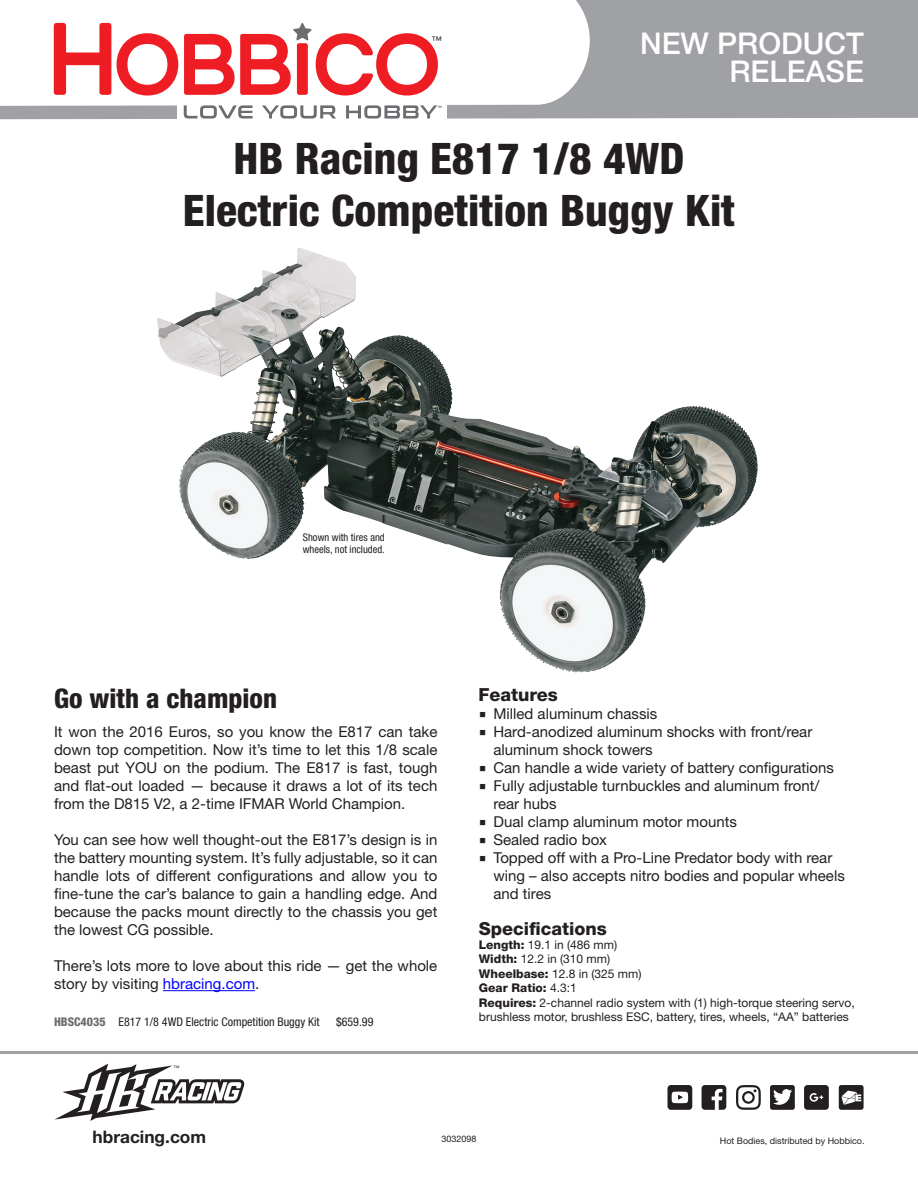
<style>
.page{position:relative;width:918px;height:1188px;background:#fff}
.page>*{position:absolute;margin:0;border:0;box-sizing:border-box;transform-origin:0 0}
.t1{font:800 condensed 43.5px/52.2px "Helvetica Neue LT Std";color:#231f20;text-align:center}
.New_Product_Release{font:500 30px/28.5px "Helvetica Neue LT Std";color:#fff;text-align:right}
.Subhead{font:800 condensed 27px "Helvetica Neue LT Std";color:#231f20}
.Specs{font:800 18px "Helvetica Neue LT Std";color:#231f20}
.Features{font:800 18px "Helvetica Neue LT Std";color:#231f20}
.Body_Copy{font:700 17.25px "Helvetica Neue LT Std";color:#231f20}
.Body_Copy-2{font:15px/18px "Helvetica Neue LT Std";color:#231f20}
.Specs-2{font:12px/14.4px "Helvetica Neue LT Std";color:#231f20}
.Listing{font:condensed 12px "Helvetica Neue LT Std";color:#231f20}
.Specs-3{font:800 12px "Helvetica Neue LT Std";color:#231f20}
.t2{font:condensed 10.5px/12px "Helvetica Neue LT Std";color:#231f20}
.Body_Copy-3{font:10.5px "Helvetica Neue LT Std";color:#231f20}
.t3{font:9px "Helvetica Neue LT Std";color:#231f20}
.t4{font:condensed 6.15px "Helvetica Neue LT Std";color:#231f20}
.Body_Copy-4{font:4.35px "Helvetica Neue LT Std";color:#231f20}
.s1{color:#00f}
.s2{font-weight:800;color:#6c6d70}
.s3{font-family:"Lucida Grande"}
.s4{font-weight:800}
.s5{font-weight:400}
</style>
<div class="page">
<hr style="left:0;top:1051px;width:918px;height:3px;background:#a0a1a5">
<svg style="left:668px;top:1085px;width:24px;height:25px"></svg>
<svg style="left:702px;top:1085px;width:24px;height:25px"></svg>
<svg style="left:770px;top:1085px;width:25px;height:25px"></svg>
<svg style="left:804px;top:1085px;width:25px;height:25px"></svg>
<svg style="left:736px;top:1085px;width:25px;height:25px"></svg>
<svg style="left:839px;top:1085px;width:25px;height:25px"></svg>
<svg style="left:0;top:0;width:918px;height:119px;fill:#a0a1a5"></svg>
<div style="left:177px;top:100px;width:270px;height:25px;background:#fff"></div>
<svg style="left:54px;top:23px;width:57px;height:72px"></svg>
<svg style="left:117px;top:33px;width:61px;height:63px"></svg>
<svg style="left:184px;top:23px;width:254px;height:73px"></svg>
<svg style="left:184px;top:105px;width:69px;height:14px"></svg>
<svg style="left:262px;top:105px;width:74px;height:14px"></svg>
<svg style="left:346px;top:105px;width:91px;height:14px"></svg>
<hr style="left:163px;top:990px;width:92px;height:1px;background:#00f">
<svg style="left:178px;top:248px;width:580px;height:425px"></svg>
<img style="left:157px;top:249px;width:141px;height:223px">
<svg style="left:54px;top:1064px;width:190px;height:57px"></svg>
<div style="left:173px;top:1066px;width:12px;height:12px;background:#fff"></div>
<div style="left:303px;top:534px;width:96px;height:39px;background:#fff"></div>
<p class="Body_Copy-3" style="left:432px;top:34px;width:12px">™</p>
<p class="Body_Copy-4" style="left:437px;top:105px;width:6px">™</p>
<p class="New_Product_Release" style="left:640px;top:28px;width:225px">NEW PRODUCT<br>RELEASE</p>
<p class="t1" style="left:183px;top:131px;width:554px">HB Racing E817 1/8 4WD<br>Electric Competition Buggy Kit</p>
<p class="t2" style="left:303px;top:532px;width:83px">Shown with tires and wheels, not included.</p>
<p class="Subhead" style="left:54px;top:682px;width:225px">Go with a champion</p>
<p class="Body_Copy-2" style="left:54px;top:723px;width:385px;text-align:justify">It won the 2016 Euros, so you know the E817 can take down top competition. Now it’s time to let this 1/8 scale beast put YOU on the podium. The E817 is fast, tough and flat-out loaded — because it draws a lot of its tech from the D815 V2, a 2-time IFMAR World Champion.</p>
<p class="Body_Copy-2" style="left:54px;top:831px;width:385px;text-align:justify">You can see how well thought-out the E817’s design is in the battery mounting system. It’s fully adjustable, so it can handle lots of different configurations and allow you to fine-tune the car’s balance to gain a handling edge. And because the packs mount directly to the chassis you get the lowest CG possible.</p>
<p class="Body_Copy-2" style="left:54px;top:957px;width:385px">There’s lots more to love about this ride — get the whole story by visiting <span class="s1">hbracing.com</span>.</p>
<p class="Listing" style="left:54px;top:1015px;width:267px"><span class="s2">HBSC4035</span> E817 1/8 4WD Electric Competition Buggy Kit</p>
<p class="Listing" style="left:336px;top:1015px;width:39px">$659.99</p>
<p class="t4" style="left:173px;top:1064px;width:8px">™</p>
<p class="Features" style="left:478px;top:684px;width:81px">Features</p>
<p class="Body_Copy-2" style="left:478px;top:705px;width:180px"><span class="s3">■</span> Milled aluminum chassis</p>
<p class="Body_Copy-2" style="left:493px;top:723px;width:320px;text-indent:-15px"><span class="s3">■</span> Hard-anodized aluminum shocks with front/rear aluminum shock towers</p>
<p class="Body_Copy-2" style="left:478px;top:759px;width:357px"><span class="s3">■</span> Can handle a wide variety of battery configurations</p>
<p class="Body_Copy-2" style="left:493px;top:777px;width:328px;text-indent:-15px"><span class="s3">■</span> Fully adjustable turnbuckles and aluminum front/ rear hubs</p>
<p class="Body_Copy-2" style="left:478px;top:813px;width:260px"><span class="s3">■</span> Dual clamp aluminum motor mounts</p>
<p class="Body_Copy-2" style="left:478px;top:831px;width:130px"><span class="s3">■</span> Sealed radio box</p>
<p class="Body_Copy-2" style="left:493px;top:849px;width:353px;text-indent:-15px"><span class="s3">■</span> Topped off with a Pro-Line Predator body with rear wing – also accepts nitro bodies and popular wheels and tires</p>
<p class="Specs" style="left:479px;top:917px;width:130px">Specifications</p>
<p class="Specs-2" style="left:479px;top:937px;width:140px"><span class="s4">Length:</span> 19.1 in (486 mm)</p>
<p class="Specs-2" style="left:479px;top:952px;width:133px"><span class="s4">Width:</span> 12.2 in (310 mm)</p>
<p class="Specs-2" style="left:479px;top:966px;width:164px"><span class="s4">Wheelbase:</span> 12.8 in (325 mm)</p>
<p class="Specs-3" style="left:479px;top:981px;width:99px">Gear Ratio: <span class="s5">4.3:1</span></p>
<p class="Specs-2" style="left:479px;top:995px;width:377px"><span class="s4">Requires:</span> 2-channel radio system with (1) high-torque steering servo, brushless motor, brushless ESC, battery, tires, wheels, “AA” batteries</p>
<p class="Body_Copy" style="left:93px;top:1126px;width:115px">hbracing.com</p>
<p class="t3" style="left:720px;top:1136px;width:146px">Hot Bodies, distributed by Hobbico.</p>
<p class="t3" style="left:441px;top:1134px;width:37px">3032098</p>
</div>
